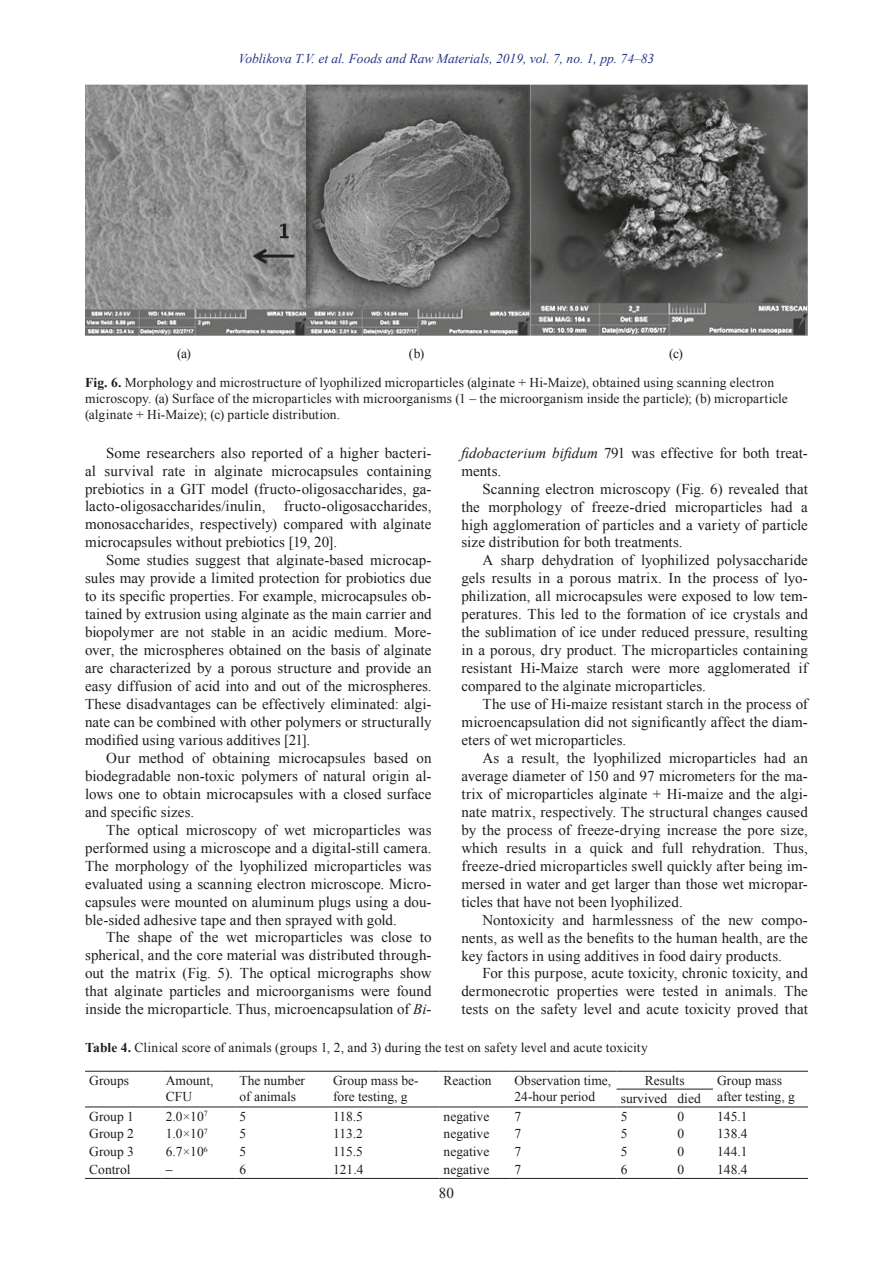
<style>
.page{position:relative;width:893px;height:1263px;background:#fff}
.page>*{position:absolute;margin:0;border:0;box-sizing:border-box;transform-origin:0 0}
.t1{font:15px/18px "Times New Roman";letter-spacing:.005em;color:#1d1d1b;text-align:justify}
.t2{font:13.5px/16.2px "Times New Roman";color:#1d1d1b}
.t3{font:italic 13.5px "Times New Roman";color:#283583}
.t4{font:13.5px "Times New Roman";color:#020203}
.s1{font-weight:700}
.s2{font-style:italic}
</style>
<div class="page">
<img style="left:85px;top:84px;width:723px;height:252px">
<hr style="left:85px;top:1178px;width:77px;height:1px;background:#1d1d1b">
<hr style="left:162px;top:1178px;width:73px;height:1px;background:#1d1d1b">
<hr style="left:235px;top:1178px;width:94px;height:1px;background:#1d1d1b">
<hr style="left:329px;top:1178px;width:110px;height:1px;background:#1d1d1b">
<hr style="left:439px;top:1178px;width:71px;height:1px;background:#1d1d1b">
<hr style="left:510px;top:1178px;width:107px;height:1px;background:#1d1d1b">
<hr style="left:617px;top:1178px;width:56px;height:1px;background:#1d1d1b">
<hr style="left:673px;top:1178px;width:40px;height:1px;background:#1d1d1b">
<hr style="left:713px;top:1178px;width:95px;height:1px;background:#1d1d1b">
<hr style="left:85px;top:1071px;width:77px;height:1px;background:#1d1d1b">
<hr style="left:162px;top:1071px;width:73px;height:1px;background:#1d1d1b">
<hr style="left:235px;top:1071px;width:94px;height:1px;background:#1d1d1b">
<hr style="left:329px;top:1071px;width:110px;height:1px;background:#1d1d1b">
<hr style="left:439px;top:1071px;width:71px;height:1px;background:#1d1d1b">
<hr style="left:510px;top:1071px;width:107px;height:1px;background:#1d1d1b">
<hr style="left:85px;top:1107px;width:77px;height:1px;background:#1d1d1b">
<hr style="left:162px;top:1107px;width:73px;height:1px;background:#1d1d1b">
<hr style="left:235px;top:1107px;width:94px;height:1px;background:#1d1d1b">
<hr style="left:329px;top:1107px;width:110px;height:1px;background:#1d1d1b">
<hr style="left:439px;top:1107px;width:71px;height:1px;background:#1d1d1b">
<hr style="left:510px;top:1107px;width:107px;height:1px;background:#1d1d1b">
<hr style="left:617px;top:1071px;width:56px;height:1px;background:#1d1d1b">
<hr style="left:673px;top:1071px;width:40px;height:1px;background:#1d1d1b">
<hr style="left:713px;top:1071px;width:95px;height:1px;background:#1d1d1b">
<hr style="left:713px;top:1107px;width:95px;height:1px;background:#1d1d1b">
<hr style="left:617px;top:1089px;width:56px;height:1px;background:#1d1d1b">
<hr style="left:673px;top:1089px;width:40px;height:1px;background:#1d1d1b">
<hr style="left:617px;top:1107px;width:56px;height:1px;background:#1d1d1b">
<hr style="left:673px;top:1107px;width:40px;height:1px;background:#1d1d1b">
<p class="t3" style="left:239px;top:50px;width:417px">Voblikova T.V. et al. Foods and Raw Materials, 2019, vol. 7, no. 1, pp. 74–83</p>
<p class="t2" style="left:85px;top:338px;width:691px;line-height:29px;text-indent:584px">(c)<br><span class="s1">Fig. 6.</span> Morphology and microstructure of lyophilized microparticles (alginate + Hi-Maize), obtained using scanning electron</p>
<p class="t2" style="left:85px;top:390px;width:704px">microscopy. (a) Surface of the microparticles with microorganisms (1 – the microorganism inside the particle); (b) microparticle (alginate + Hi-Maize); (c) particle distribution.</p>
<p class="t2" style="left:177px;top:345px;width:15px">(a)</p>
<p class="t2" style="left:409px;top:345px;width:17px">(b)</p>
<p class="t1" style="left:85px;top:443px;width:348px;text-indent:21px">Some researchers also reported of a higher bacteri&shy;al survival rate in alginate microcapsules containing prebiotics in a GIT model (fructo-oligosaccharides, ga&shy;lacto-oligosaccharides/inulin, fructo-oligosaccharides, monosaccharides, respectively) compared with alginate microcapsules without prebiotics [19, 20].</p>
<p class="t1" style="left:85px;top:551px;width:348px;text-indent:21px">Some studies suggest that alginate-based microcap&shy;sules may provide a limited protection for probiotics due to its specific properties. For example, microcapsules ob&shy;tained by extrusion using alginate as the main carrier and biopolymer are not stable in an acidic medium. More&shy;over, the microspheres obtained on the basis of alginate are characterized by a porous structure and provide an easy diffusion of acid into and out of the microspheres.<br>These disadvantages can be effectively eliminated: algi&shy;nate can be combined with other polymers or structurally modified using various additives [21].</p>
<p class="t1" style="left:85px;top:749px;width:348px;text-indent:21px">Our method of obtaining microcapsules based on biodegradable non-toxic polymers of natural origin al&shy;lows one to obtain microcapsules with a closed surface and specific sizes.</p>
<p class="t1" style="left:85px;top:820px;width:348px;text-indent:21px">The optical microscopy of wet microparticles was performed using a microscope and a digital-still camera.<br>The morphology of the lyophilized microparticles was evaluated using a scanning electron microscope. Micro&shy;capsules were mounted on aluminum plugs using a dou&shy;ble-sided adhesive tape and then sprayed with gold.</p>
<p class="t1" style="left:85px;top:928px;width:348px;text-indent:21px">The shape of the wet microparticles was close to spherical, and the core material was distributed through&shy;out the matrix (Fig. 5). The optical micrographs show that alginate particles and microorganisms were found inside the microparticle. Thus, microencapsulation of <span class="s2">Bi-</span></p>
<p class="t1" style="left:461px;top:443px;width:348px"><span class="s2">fidobacterium bifidum</span> 791 was effective for both treat&shy;ments.</p>
<p class="t1" style="left:461px;top:479px;width:348px;text-indent:21px">Scanning electron microscopy (Fig. 6) revealed that the morphology of freeze-dried microparticles had a high agglomeration of particles and a variety of particle size distribution for both treatments.</p>
<p class="t1" style="left:461px;top:551px;width:348px;text-indent:21px">A sharp dehydration of lyophilized polysaccharide gels results in a porous matrix. In the process of lyo&shy;philization, all microcapsules were exposed to low tem&shy;peratures. This led to the formation of ice crystals and the sublimation of ice under reduced pressure, resulting in a porous, dry product. The microparticles containing resistant Hi-Maize starch were more agglomerated if compared to the alginate microparticles.</p>
<p class="t1" style="left:461px;top:695px;width:348px;text-indent:21px">The use of Hi-maize resistant starch in the process of microencapsulation did not significantly affect the diam&shy;eters of wet microparticles.</p>
<p class="t1" style="left:461px;top:749px;width:348px;text-indent:21px">As a result, the lyophilized microparticles had an average diameter of 150 and 97 micrometers for the ma&shy;trix of microparticles alginate + Hi-maize and the algi&shy;nate matrix, respectively. The structural changes caused by the process of freeze-drying increase the pore size, which results in a quick and full rehydration. Thus, freeze-dried microparticles swell quickly after being im&shy;mersed in water and get larger than those wet micropar&shy;ticles that have not been lyophilized.</p>
<p class="t1" style="left:461px;top:910px;width:348px;text-indent:21px">Nontoxicity and harmlessness of the new compo&shy;nents, as well as the benefits to the human health, are the key factors in using additives in food dairy products.</p>
<p class="t1" style="left:461px;top:964px;width:348px;text-indent:21px">For this purpose, acute toxicity, chronic toxicity, and dermonecrotic properties were tested in animals. The tests on the safety level and acute toxicity proved that</p>
<p class="t2" style="left:85px;top:1039px;width:564px"><span class="s1">Table 4.</span> Clinical score of animals (groups 1, 2, and 3) during the test on safety level and acute toxicity</p>
<p class="t2" style="left:89px;top:1072px;width:41px">Groups</p>
<p class="t2" style="left:166px;top:1072px;width:49px">Amount,<br>CFU</p>
<p class="t2" style="left:240px;top:1072px;width:67px">The number of animals</p>
<p class="t2" style="left:333px;top:1072px;width:87px">Group mass be&shy;fore testing, g</p>
<p class="t2" style="left:444px;top:1072px;width:49px">Reaction</p>
<p class="t2" style="left:514px;top:1072px;width:98px">Observation time,<br>24-hour period</p>
<p class="t2" style="left:645px;top:1072px;width:41px">Results</p>
<p class="t2" style="left:621px;top:1072px;width:175px;text-indent:96px">Group mass survived died after testing, g</p>
<p class="t2" style="left:89px;top:1108px;width:46px">Group 1</p>
<p class="t2" style="left:166px;top:1108px;width:43px">2.0×10<sup>7</sup></p>
<p class="t2" style="left:240px;top:1108px;width:8px">5</p>
<p class="t2" style="left:333px;top:1108px;width:31px">118.5</p>
<p class="t2" style="left:444px;top:1108px;width:47px">negative</p>
<p class="t2" style="left:514px;top:1108px;width:8px">7</p>
<p class="t2" style="left:621px;top:1108px;width:8px">5</p>
<p class="t2" style="left:677px;top:1108px;width:8px">0</p>
<p class="t2" style="left:717px;top:1108px;width:32px">145.1</p>
<p class="t2" style="left:89px;top:1125px;width:46px">Group 2</p>
<p class="t2" style="left:166px;top:1125px;width:43px">1.0×10<sup>7</sup></p>
<p class="t2" style="left:240px;top:1125px;width:8px">5</p>
<p class="t2" style="left:333px;top:1125px;width:31px">113.2</p>
<p class="t2" style="left:444px;top:1125px;width:47px">negative</p>
<p class="t2" style="left:514px;top:1125px;width:8px">7</p>
<p class="t2" style="left:621px;top:1125px;width:8px">5</p>
<p class="t2" style="left:677px;top:1125px;width:8px">0</p>
<p class="t2" style="left:717px;top:1125px;width:32px">138.4</p>
<p class="t2" style="left:89px;top:1143px;width:46px">Group 3</p>
<p class="t2" style="left:166px;top:1143px;width:43px">6.7×10<sup>6</sup></p>
<p class="t2" style="left:240px;top:1143px;width:8px">5</p>
<p class="t2" style="left:333px;top:1143px;width:31px">115.5</p>
<p class="t2" style="left:444px;top:1143px;width:47px">negative</p>
<p class="t2" style="left:514px;top:1143px;width:8px">7</p>
<p class="t2" style="left:621px;top:1143px;width:8px">5</p>
<p class="t2" style="left:677px;top:1143px;width:8px">0</p>
<p class="t2" style="left:717px;top:1143px;width:32px">144.1</p>
<p class="t2" style="left:89px;top:1161px;width:43px">Control</p>
<p class="t4" style="left:166px;top:1160px;width:8px">–</p>
<p class="t2" style="left:240px;top:1161px;width:8px">6</p>
<p class="t2" style="left:333px;top:1161px;width:32px">121.4</p>
<p class="t2" style="left:444px;top:1161px;width:47px">negative</p>
<p class="t2" style="left:514px;top:1161px;width:8px">7</p>
<p class="t2" style="left:621px;top:1161px;width:8px">6</p>
<p class="t2" style="left:677px;top:1161px;width:8px">0</p>
<p class="t2" style="left:717px;top:1161px;width:32px">148.4</p>
<p class="t1" style="left:439px;top:1183px;width:17px">80</p>
</div>
